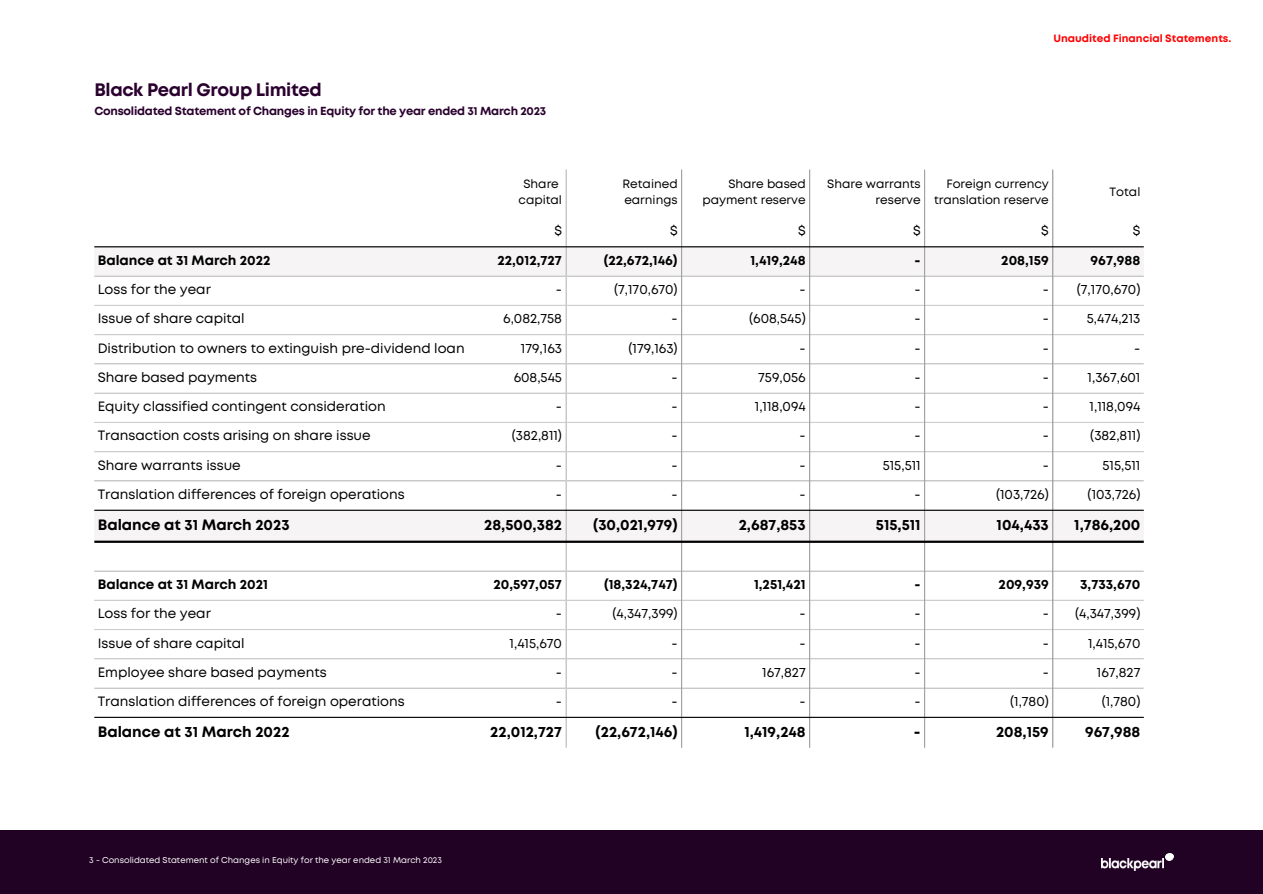
<style>
.page{position:relative;width:1263px;height:894px;background:#fff}
.page>*{position:absolute;margin:0;border:0;box-sizing:border-box;transform-origin:0 0}
.t1{font:700 18px "Mont";letter-spacing:-.02em;color:#2a012e}
.t2{font:700 15px "Mont";color:#000}
.t3{font:13.5px "Mont";color:#000}
.t4{font:700 13.5px "Mont";color:#000}
.t5{font:12px/16px "Mont";color:#000}
.t6{font:700 11.7px "Mont";letter-spacing:-.02em;color:#2a012e}
.t7{font:700 10.65px "Mont";color:#f00}
.t8{font:8.55px "Mont";color:#fff}
</style>
<div class="page">
<div style="left:0;top:830px;width:1263px;height:63px;background:#210224"></div>
<img style="left:1102px;top:858px;width:61px;height:12px">
<svg style="left:1166px;top:853px;width:7px;height:7px"></svg>
<svg style="left:94px;top:247px;width:1050px;height:293px"></svg>
<svg style="left:94px;top:571px;width:1050px;height:176px"></svg>
<hr style="left:565px;top:170px;width:2px;height:577px;background:#cfcfcf">
<hr style="left:94px;top:275px;width:1050px;height:1px;background:#cfcfcf">
<hr style="left:94px;top:305px;width:1050px;height:1px;background:#cfcfcf">
<hr style="left:94px;top:334px;width:1050px;height:1px;background:#cfcfcf">
<hr style="left:94px;top:363px;width:1050px;height:1px;background:#cfcfcf">
<hr style="left:94px;top:392px;width:1050px;height:1px;background:#cfcfcf">
<hr style="left:94px;top:422px;width:1050px;height:1px;background:#cfcfcf">
<hr style="left:94px;top:451px;width:1050px;height:1px;background:#cfcfcf">
<hr style="left:94px;top:480px;width:1050px;height:1px;background:#cfcfcf">
<hr style="left:94px;top:570px;width:1050px;height:1px;background:#cfcfcf">
<hr style="left:94px;top:599px;width:1050px;height:1px;background:#cfcfcf">
<hr style="left:94px;top:628px;width:1050px;height:2px;background:#cfcfcf">
<hr style="left:94px;top:658px;width:1050px;height:1px;background:#cfcfcf">
<hr style="left:94px;top:687px;width:1050px;height:1px;background:#cfcfcf">
<hr style="left:681px;top:170px;width:1px;height:577px;background:#a2a2a2">
<hr style="left:809px;top:170px;width:1px;height:577px;background:#a2a2a2">
<hr style="left:924px;top:170px;width:1px;height:577px;background:#a2a2a2">
<hr style="left:1052px;top:170px;width:1px;height:577px;background:#a2a2a2">
<hr style="left:94px;top:246px;width:1050px;height:1px;background:#000">
<hr style="left:94px;top:509px;width:1050px;height:1px;background:#000">
<hr style="left:94px;top:716px;width:1050px;height:1px;background:#000">
<hr style="left:94px;top:540px;width:1050px;height:2px;background:#000">
<h1 class="t1" style="left:94px;top:83px;width:229px">Black Pearl Group Limited</h1>
<p class="t6" style="left:94px;top:107px;width:453px">Consolidated Statement of Changes in Equity for the year ended 31 March 2023</p>
<p class="t5" style="left:523px;top:177px;width:37px">Share</p>
<p class="t5" style="left:519px;top:193px;width:45px">capital</p>
<p class="t7" style="left:1053px;top:34px;width:179px">Unaudited Financial Statements.</p>
<p class="t5" style="left:623px;top:177px;width:57px">Retained earnings</p>
<p class="t5" style="left:728px;top:177px;width:79px">Share based</p>
<p class="t5" style="left:702px;top:193px;width:105px">payment reserve</p>
<p class="t5" style="left:827px;top:177px;width:95px">Share warrants</p>
<p class="t5" style="left:876px;top:193px;width:47px">reserve</p>
<p class="t5" style="left:946px;top:177px;width:104px">Foreign currency</p>
<p class="t5" style="left:934px;top:193px;width:116px">translation reserve</p>
<p class="t5" style="left:1110px;top:185px;width:32px">Total</p>
<p class="t3" style="left:554px;top:225px;width:9px">$</p>
<p class="t3" style="left:670px;top:225px;width:9px">$</p>
<p class="t3" style="left:798px;top:225px;width:9px">$</p>
<p class="t3" style="left:913px;top:225px;width:9px">$</p>
<p class="t3" style="left:1041px;top:225px;width:9px">$</p>
<p class="t3" style="left:1133px;top:225px;width:9px">$</p>
<p class="t4" style="left:98px;top:255px;width:174px">Balance at 31 March 2022</p>
<p class="t4" style="left:497px;top:255px;width:66px">22,012,727</p>
<p class="t4" style="left:604px;top:255px;width:75px">(22,672,146)</p>
<p class="t4" style="left:750px;top:255px;width:57px">1,419,248</p>
<p class="t4" style="left:915px;top:255px;width:8px">-</p>
<p class="t4" style="left:1001px;top:255px;width:49px">208,159</p>
<p class="t4" style="left:1090px;top:255px;width:51px">967,988</p>
<p class="t3" style="left:98px;top:284px;width:115px">Loss for the year</p>
<p class="t3" style="left:556px;top:284px;width:8px">-</p>
<p class="t3" style="left:614px;top:284px;width:65px">(7,170,670)</p>
<p class="t3" style="left:800px;top:284px;width:8px">-</p>
<p class="t3" style="left:914px;top:284px;width:8px">-</p>
<p class="t3" style="left:1043px;top:284px;width:8px">-</p>
<p class="t3" style="left:1077px;top:284px;width:65px">(7,170,670)</p>
<p class="t3" style="left:98px;top:313px;width:148px">Issue of share capital</p>
<p class="t3" style="left:503px;top:313px;width:60px">6,082,758</p>
<p class="t3" style="left:671px;top:313px;width:8px">-</p>
<p class="t3" style="left:749px;top:313px;width:58px">(608,545)</p>
<p class="t3" style="left:914px;top:313px;width:8px">-</p>
<p class="t3" style="left:1043px;top:313px;width:8px">-</p>
<p class="t3" style="left:1087px;top:313px;width:55px">5,474,213</p>
<p class="t3" style="left:98px;top:343px;width:368px">Distribution to owners to extinguish pre-dividend loan</p>
<p class="t3" style="left:521px;top:343px;width:43px">179,163</p>
<p class="t3" style="left:628px;top:343px;width:51px">(179,163)</p>
<p class="t3" style="left:800px;top:343px;width:8px">-</p>
<p class="t3" style="left:914px;top:343px;width:8px">-</p>
<p class="t3" style="left:1043px;top:343px;width:8px">-</p>
<p class="t3" style="left:1134px;top:343px;width:8px">-</p>
<p class="t3" style="left:98px;top:372px;width:161px">Share based payments</p>
<p class="t3" style="left:514px;top:372px;width:50px">608,545</p>
<p class="t3" style="left:671px;top:372px;width:8px">-</p>
<p class="t3" style="left:758px;top:372px;width:49px">759,056</p>
<p class="t3" style="left:914px;top:372px;width:8px">-</p>
<p class="t3" style="left:1043px;top:372px;width:8px">-</p>
<p class="t3" style="left:1088px;top:372px;width:54px">1,367,601</p>
<p class="t3" style="left:98px;top:401px;width:289px">Equity classified contingent consideration</p>
<p class="t3" style="left:556px;top:401px;width:8px">-</p>
<p class="t3" style="left:671px;top:401px;width:8px">-</p>
<p class="t3" style="left:755px;top:401px;width:52px">1,118,094</p>
<p class="t3" style="left:914px;top:401px;width:8px">-</p>
<p class="t3" style="left:1043px;top:401px;width:8px">-</p>
<p class="t3" style="left:1090px;top:401px;width:52px">1,118,094</p>
<p class="t3" style="left:98px;top:430px;width:274px">Transaction costs arising on share issue</p>
<p class="t3" style="left:512px;top:430px;width:52px">(382,811)</p>
<p class="t3" style="left:671px;top:430px;width:8px">-</p>
<p class="t3" style="left:800px;top:430px;width:8px">-</p>
<p class="t3" style="left:914px;top:430px;width:8px">-</p>
<p class="t3" style="left:1043px;top:430px;width:8px">-</p>
<p class="t3" style="left:1090px;top:430px;width:52px">(382,811)</p>
<p class="t3" style="left:98px;top:459px;width:145px">Share warrants issue</p>
<p class="t3" style="left:556px;top:459px;width:8px">-</p>
<p class="t3" style="left:671px;top:459px;width:8px">-</p>
<p class="t3" style="left:800px;top:459px;width:8px">-</p>
<p class="t3" style="left:883px;top:459px;width:39px">515,511</p>
<p class="t3" style="left:1043px;top:459px;width:8px">-</p>
<p class="t3" style="left:1102px;top:459px;width:39px">515,511</p>
<p class="t3" style="left:98px;top:489px;width:309px">Translation differences of foreign operations</p>
<p class="t3" style="left:556px;top:489px;width:8px">-</p>
<p class="t3" style="left:671px;top:489px;width:8px">-</p>
<p class="t3" style="left:800px;top:489px;width:8px">-</p>
<p class="t3" style="left:914px;top:489px;width:8px">-</p>
<p class="t3" style="left:996px;top:489px;width:54px">(103,726)</p>
<p class="t3" style="left:1088px;top:489px;width:54px">(103,726)</p>
<p class="t2" style="left:98px;top:519px;width:193px">Balance at 31 March 2023</p>
<p class="t2" style="left:484px;top:519px;width:79px">28,500,382</p>
<p class="t2" style="left:593px;top:519px;width:86px">(30,021,979)</p>
<p class="t2" style="left:739px;top:519px;width:68px">2,687,853</p>
<p class="t2" style="left:876px;top:519px;width:46px">515,511</p>
<p class="t2" style="left:997px;top:519px;width:54px">104,433</p>
<p class="t2" style="left:1074px;top:519px;width:68px">1,786,200</p>
<p class="t4" style="left:98px;top:579px;width:172px">Balance at 31 March 2021</p>
<p class="t4" style="left:493px;top:579px;width:70px">20,597,057</p>
<p class="t4" style="left:604px;top:579px;width:75px">(18,324,747)</p>
<p class="t4" style="left:754px;top:579px;width:53px">1,251,421</p>
<p class="t4" style="left:915px;top:579px;width:8px">-</p>
<p class="t4" style="left:999px;top:579px;width:52px">209,939</p>
<p class="t4" style="left:1080px;top:579px;width:62px">3,733,670</p>
<p class="t3" style="left:98px;top:608px;width:115px">Loss for the year</p>
<p class="t3" style="left:556px;top:608px;width:8px">-</p>
<p class="t3" style="left:612px;top:608px;width:67px">(4,347,399)</p>
<p class="t3" style="left:800px;top:608px;width:8px">-</p>
<p class="t3" style="left:914px;top:608px;width:8px">-</p>
<p class="t3" style="left:1043px;top:608px;width:99px">- (4,347,399)</p>
<p class="t3" style="left:98px;top:637px;width:148px">Issue of share capital</p>
<p class="t3" style="left:510px;top:637px;width:54px">1,415,670</p>
<p class="t3" style="left:671px;top:637px;width:8px">-</p>
<p class="t3" style="left:800px;top:637px;width:8px">-</p>
<p class="t3" style="left:914px;top:637px;width:8px">-</p>
<p class="t3" style="left:1043px;top:637px;width:8px">-</p>
<p class="t3" style="left:1088px;top:637px;width:54px">1,415,670</p>
<p class="t3" style="left:98px;top:666px;width:230px">Employee share based payments</p>
<p class="t3" style="left:556px;top:666px;width:8px">-</p>
<p class="t3" style="left:671px;top:666px;width:8px">-</p>
<p class="t3" style="left:762px;top:666px;width:45px">167,827</p>
<p class="t3" style="left:914px;top:666px;width:8px">-</p>
<p class="t3" style="left:1043px;top:666px;width:8px">-</p>
<p class="t3" style="left:1097px;top:666px;width:45px">167,827</p>
<p class="t3" style="left:98px;top:696px;width:309px">Translation differences of foreign operations</p>
<p class="t3" style="left:556px;top:696px;width:8px">-</p>
<p class="t3" style="left:671px;top:696px;width:8px">-</p>
<p class="t3" style="left:800px;top:696px;width:8px">-</p>
<p class="t3" style="left:914px;top:696px;width:8px">-</p>
<p class="t3" style="left:1010px;top:696px;width:40px">(1,780)</p>
<p class="t3" style="left:1102px;top:696px;width:40px">(1,780)</p>
<p class="t2" style="left:98px;top:726px;width:193px">Balance at 31 March 2022</p>
<p class="t2" style="left:490px;top:726px;width:73px">22,012,727</p>
<p class="t2" style="left:596px;top:726px;width:84px">(22,672,146)</p>
<p class="t2" style="left:744px;top:726px;width:63px">1,419,248</p>
<p class="t2" style="left:914px;top:726px;width:8px">-</p>
<p class="t2" style="left:996px;top:726px;width:54px">208,159</p>
<p class="t2" style="left:1085px;top:726px;width:57px">967,988</p>
<p class="t8" style="left:89px;top:856px;width:354px">3 - Consolidated Statement of Changes in Equity for the year ended 31 March 2023</p>
</div>
